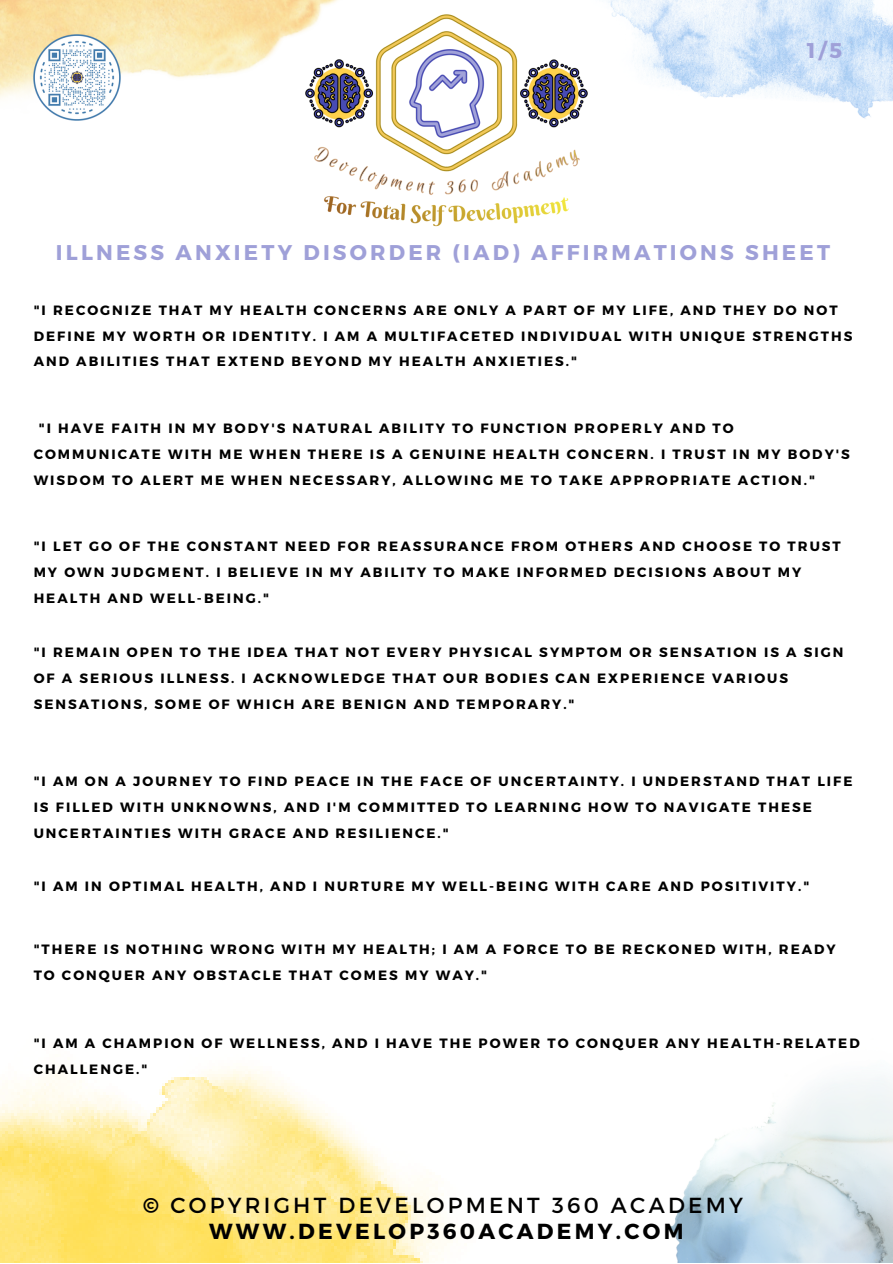
<style>
.page{position:relative;width:893px;height:1264px;background:#fff}
.page>*{position:absolute;margin:0;border:0;box-sizing:border-box;transform-origin:0 0}
.t1{font:21.75px "Montserrat";letter-spacing:.15em;color:#000}
.t2{font:700 21.75px "Montserrat";letter-spacing:.15em;color:#000}
.t3{font:700 21.3px "Montserrat";letter-spacing:.15em;color:#9fa0d8}
.t4{font:700 13.5px/25.8px "Montserrat";letter-spacing:.15em;color:#000}
.s1{font-weight:700}
</style>
<div class="page">
<img style="left:0;top:0;width:279px;height:99px">
<img style="left:279px;top:0;width:303px;height:227px">
<img style="left:582px;top:0;width:310px;height:119px">
<img style="left:34px;top:34px;width:86px;height:87px">
<img style="left:668px;top:1078px;width:224px;height:184px">
<img style="left:0;top:1069px;width:453px;height:193px">
<p class="t3" style="left:806px;top:36px;width:37px">1/5</p>
<p class="t3" style="left:56px;top:238px;width:775px">ILLNESS ANXIETY DISORDER (IAD) AFFIRMATIONS SHEET</p>
<p class="t4" style="left:34px;top:296px;width:820px">"I RECOGNIZE THAT MY HEALTH CONCERNS ARE ONLY A PART OF MY LIFE, AND THEY DO NOT<br>DEFINE MY WORTH OR IDENTITY. I AM A MULTIFACETED INDIVIDUAL WITH UNIQUE STRENGTHS<br>AND ABILITIES THAT EXTEND BEYOND MY HEALTH ANXIETIES."</p>
<p class="t4" style="left:34px;top:414px;width:817px;text-indent:5px">"I HAVE FAITH IN MY BODY'S NATURAL ABILITY TO FUNCTION PROPERLY AND TO<br>COMMUNICATE WITH ME WHEN THERE IS A GENUINE HEALTH CONCERN. I TRUST IN MY BODY'S<br>WISDOM TO ALERT ME WHEN NECESSARY, ALLOWING ME TO TAKE APPROPRIATE ACTION."</p>
<p class="t4" style="left:34px;top:532px;width:808px">"I LET GO OF THE CONSTANT NEED FOR REASSURANCE FROM OTHERS AND CHOOSE TO TRUST<br>MY OWN JUDGMENT. I BELIEVE IN MY ABILITY TO MAKE INFORMED DECISIONS ABOUT MY<br>HEALTH AND WELL-BEING."</p>
<p class="t4" style="left:34px;top:638px;width:811px">"I REMAIN OPEN TO THE IDEA THAT NOT EVERY PHYSICAL SYMPTOM OR SENSATION IS A SIGN<br>OF A SERIOUS ILLNESS. I ACKNOWLEDGE THAT OUR BODIES CAN EXPERIENCE VARIOUS<br>SENSATIONS, SOME OF WHICH ARE BENIGN AND TEMPORARY."</p>
<p class="t4" style="left:34px;top:768px;width:820px">"I AM ON A JOURNEY TO FIND PEACE IN THE FACE OF UNCERTAINTY. I UNDERSTAND THAT LIFE<br>IS FILLED WITH UNKNOWNS, AND I'M COMMITTED TO LEARNING HOW TO NAVIGATE THESE<br>UNCERTAINTIES WITH GRACE AND RESILIENCE."</p>
<p class="t4" style="left:34px;top:872px;width:777px">"I AM IN OPTIMAL HEALTH, AND I NURTURE MY WELL-BEING WITH CARE AND POSITIVITY."</p>
<p class="t4" style="left:34px;top:935px;width:803px">"THERE IS NOTHING WRONG WITH MY HEALTH; I AM A FORCE TO BE RECKONED WITH, READY<br>TO CONQUER ANY OBSTACLE THAT COMES MY WAY."</p>
<p class="t4" style="left:34px;top:1029px;width:827px">"I AM A CHAMPION OF WELLNESS, AND I HAVE THE POWER TO CONQUER ANY HEALTH-RELATED<br>CHALLENGE."</p>
<p class="t1" style="left:143px;top:1191px;width:601px"><span class="s1">©</span> COPYRIGHT DEVELOPMENT 360 ACADEMY</p>
<p class="t2" style="left:209px;top:1217px;width:476px">WWW.DEVELOP360ACADEMY.COM</p>
</div>
